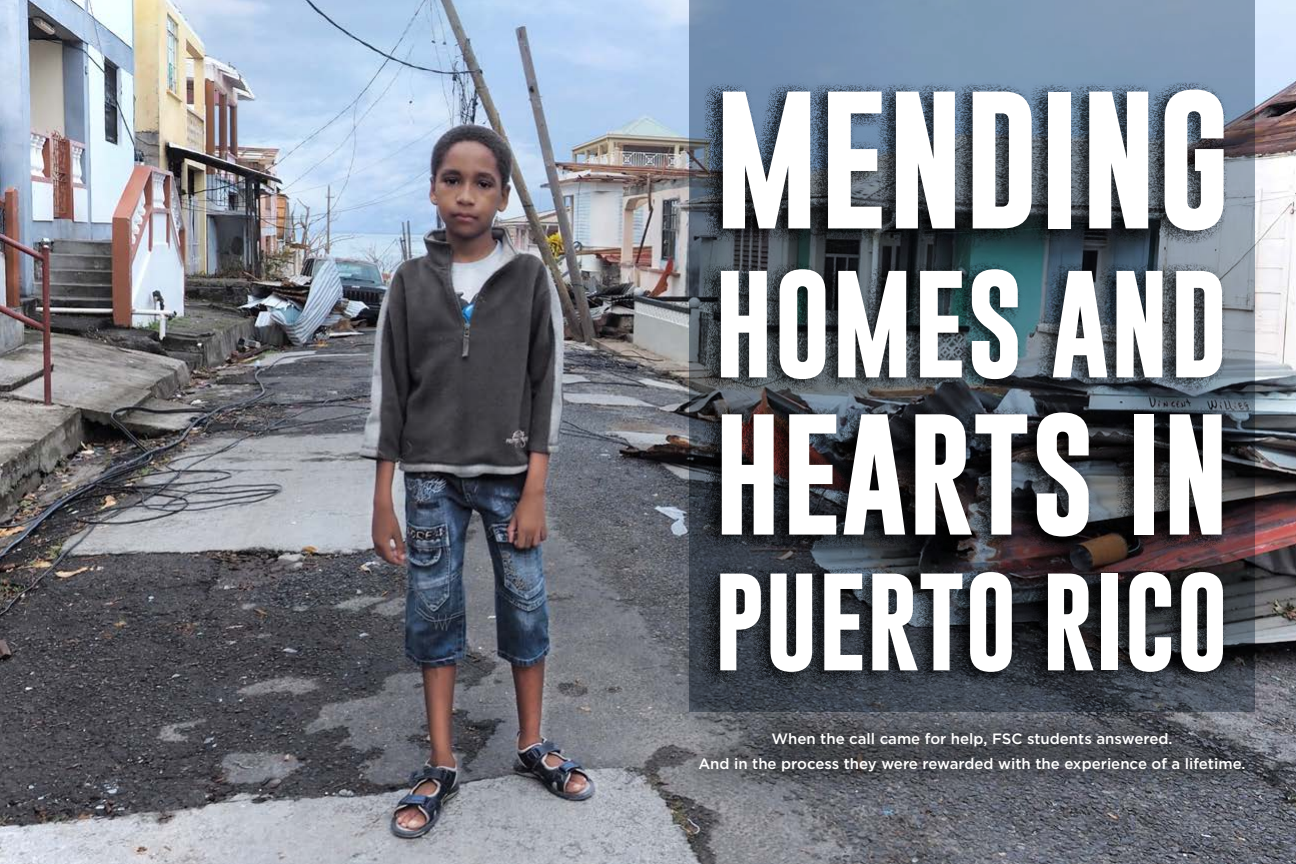
<style>
.page{position:relative;width:1296px;height:864px;background:#fff}
.page>*{position:absolute;margin:0;border:0;box-sizing:border-box;transform-origin:0 0}
.t1{font:700 140px "Gobold";color:#fff}
.t2{font:700 123px "Gobold";color:#fff}
.t3{font:700 108.9px "Gobold";color:#fff}
.t4{font:700 99px "Gobold";color:#fff}
.t5{font:500 15px/25px "Gotham";color:#fff;text-align:center}
</style>
<div class="page">
<img style="left:0;top:0;width:1296px;height:864px">
<svg style="left:689px;top:0;width:566px;height:709px"></svg>
<div style="left:702px;top:82px;width:526px;height:605px;background:#000;opacity:.75"></div>
<div style="left:676px;top:709px;width:592px;height:85px;background:#000;opacity:.75"></div>
<h1 class="t1" style="left:714px;top:69px;width:519px">MENDING</h1>
<h3 class="t3" style="left:714px;top:253px;width:516px">HOMES AND</h3>
<h2 class="t2" style="left:714px;top:394px;width:517px">HEARTS IN</h2>
<h3 class="t4" style="left:714px;top:558px;width:516px">PUERTO RICO</h3>
<p class="t5" style="left:698px;top:726px;width:549px">When the call came for help, FSC students answered.<br>And in the process they were rewarded with the experience of a lifetime.</p>
</div>
